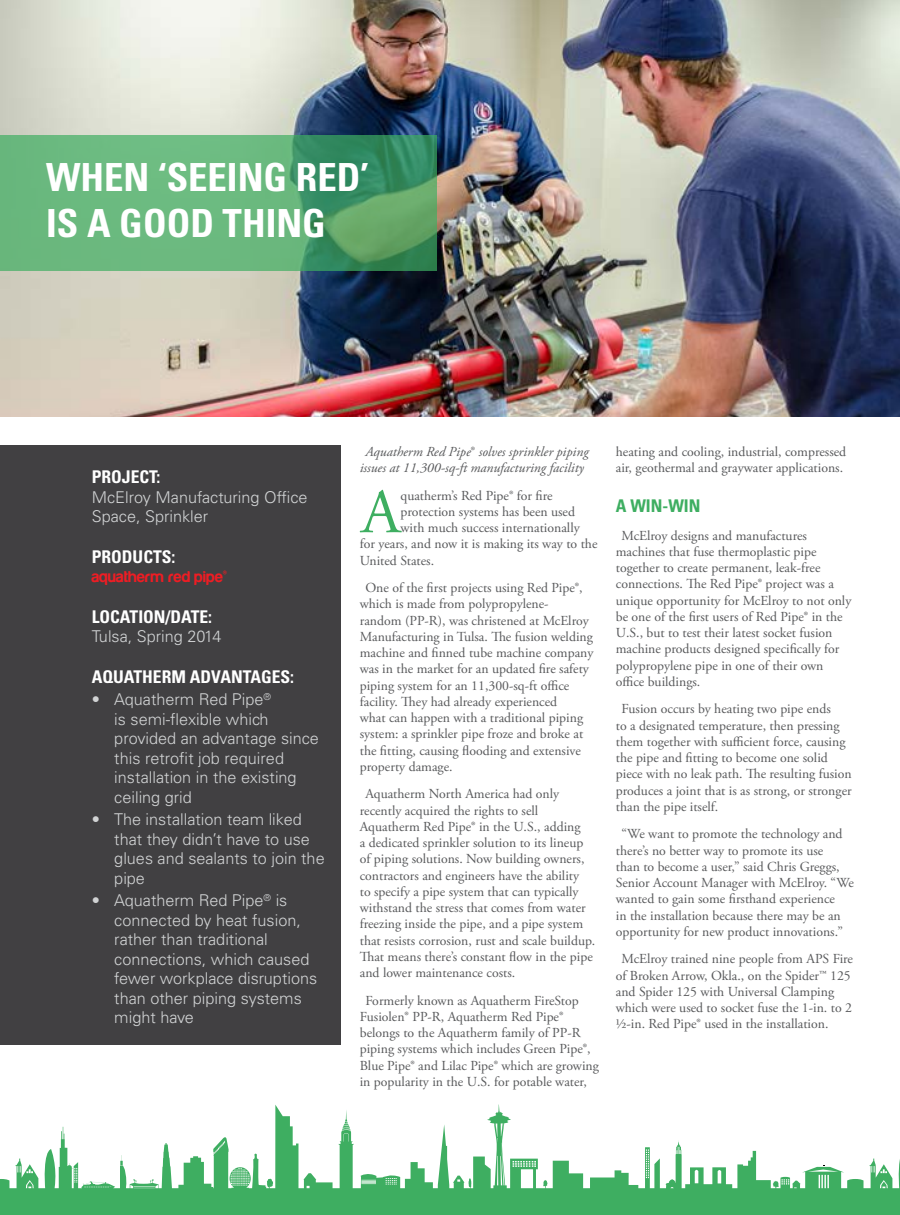
<style>
.page{position:relative;width:900px;height:1215px;background:#fff}
.page>*{position:absolute;margin:0;border:0;box-sizing:border-box;transform-origin:0 0}
.t1{font:62.75px "Adobe Garamond Pro";color:#3eae61}
.t2{font:700 condensed 38.75px/46.5px "Univers LT Std";color:#fff}
.t3{font:700 condensed 17.5px "Univers LT Std";color:#fff}
.t4{font:700 condensed 17.5px "Univers LT Std";color:#3eae61}
.t5{font:300 16.25px/19.5px "Univers LT Std";color:#d1d3d4}
.t6{font:16.25px "aquafont";color:#ed1d24}
.t7{font:13.75px/16.2px "Adobe Garamond Pro";color:#58595b}
.t8{font:italic 13.75px/16.2px "Adobe Garamond Pro";color:#58595b;text-align:center}
.s1{font-style:normal}
</style>
<div class="page">
<div style="left:0;top:1198px;width:900px;height:17px;background:#3eae61"></div>
<svg style="left:68px;top:1104px;width:832px;height:94px"></svg>
<svg style="left:342px;top:1109px;width:8px;height:22px"></svg>
<svg style="left:0;top:1126px;width:68px;height:72px"></svg>
<img style="left:0;top:0;width:900px;height:417px">
<svg style="left:0;top:135px;width:437px;height:135px;background:#5ead75"></svg>
<div style="left:0;top:446px;width:341px;height:599px;background:#414042"></div>
<h2 class="t2" style="left:46px;top:154px;width:324px">WHEN ‘SEEING RED’<br>IS A GOOD THING</h2>
<p class="t3" style="left:92px;top:466px;width:70px">PROJECT:</p>
<p class="t5" style="left:92px;top:487px;width:217px">McElroy Manufacturing Office<br>Space, Sprinkler</p>
<p class="t3" style="left:92px;top:546px;width:85px">PRODUCTS:</p>
<p class="t6" style="left:92px;top:569px;width:137px">aquatherm red pipe®</p>
<p class="t3" style="left:92px;top:606px;width:122px">LOCATION/DATE:</p>
<p class="t5" style="left:92px;top:627px;width:131px">Tulsa, Spring 2014</p>
<p class="t3" style="left:92px;top:666px;width:204px">AQUATHERM ADVANTAGES:</p>
<p class="t5" style="left:114px;top:690px;width:206px;text-indent:-23px">• Aquatherm Red Pipe<sup>®<br></sup>is semi-flexible which provided an advantage since this retrofit job required installation in the existing ceiling grid</p>
<p class="t5" style="left:114px;top:810px;width:212px;text-indent:-23px">• The installation team liked that they didn’t have to use glues and sealants to join the pipe</p>
<p class="t5" style="left:114px;top:891px;width:204px;text-indent:-23px">• Aquatherm Red Pipe<sup>®</sup> is connected by heat fusion, rather than traditional connections, which caused fewer workplace disruptions than other piping systems might have</p>
<p class="t8" style="left:360px;top:444px;width:230px">Aquatherm Red Pipe<span class="s1">®</span> solves sprinkler piping issues at 11,300-sq-ft manufacturing facility</p>
<h1 class="t1" style="left:361px;top:475px;width:41px">A</h1>
<p class="t7" style="left:401px;top:488px;width:154px">quatherm’s Red Pipe® for fire</p>
<p class="t7" style="left:401px;top:504px;width:176px">protection systems has been used</p>
<p class="t7" style="left:401px;top:520px;width:181px">with much success internationally</p>
<p class="t7" style="left:360px;top:536px;width:239px">for years, and now it is making its way to the</p>
<p class="t7" style="left:360px;top:553px;width:76px">United States.</p>
<p class="t7" style="left:360px;top:580px;width:235px;text-indent:6px">One of the first projects using Red Pipe®, which is made from polypropylene&shy;random (PP-R), was christened at McElroy Manufacturing in Tulsa. The fusion welding machine and finned tube machine company was in the market for an updated fire safety piping system for an 11,300-sq-ft office facility. They had already experienced<br>what can happen with a traditional piping system: a sprinkler pipe froze and broke at the fitting, causing flooding and extensive property damage.</p>
<p class="t7" style="left:360px;top:786px;width:237px;text-indent:6px">Aquatherm North America had only recently acquired the rights to sell Aquatherm Red Pipe® in the U.S., adding<br>a dedicated sprinkler solution to its lineup of piping solutions. Now building owners, contractors and engineers have the ability<br>to specify a pipe system that can typically withstand the stress that comes from water freezing inside the pipe, and a pipe system that resists corrosion, rust and scale buildup.<br>That means there’s constant flow in the pipe and lower maintenance costs.</p>
<p class="t7" style="left:360px;top:993px;width:241px;text-indent:6px">Formerly known as Aquatherm FireStop Fusiolen® PP-R, Aquatherm Red Pipe® belongs to the Aquatherm family of PP-R piping systems which includes Green Pipe®, Blue Pipe® and Lilac Pipe® which are growing in popularity in the U.S. for potable water,</p>
<p class="t7" style="left:616px;top:444px;width:232px">heating and cooling, industrial, compressed air, geothermal and graywater applications.</p>
<p class="t4" style="left:616px;top:495px;width:86px">A WIN-WIN</p>
<p class="t7" style="left:616px;top:528px;width:237px;text-indent:6px">McElroy designs and manufactures machines that fuse thermoplastic pipe together to create permanent, leak-free connections. The Red Pipe® project was a unique opportunity for McElroy to not only be one of the first users of Red Pipe® in the U.S., but to test their latest socket fusion machine products designed specifically for polypropylene pipe in one of their own office buildings.</p>
<p class="t7" style="left:616px;top:701px;width:237px;text-indent:6px">Fusion occurs by heating two pipe ends<br>to a designated temperature, then pressing them together with sufficient force, causing the pipe and fitting to become one solid piece with no leak path. The resulting fusion produces a joint that is as strong, or stronger than the pipe itself.</p>
<p class="t7" style="left:616px;top:826px;width:240px;text-indent:6px">“We want to promote the technology and there’s no better way to promote its use<br>than to become a user,” said Chris Greggs, Senior Account Manager with McElroy. “We wanted to gain some firsthand experience<br>in the installation because there may be an opportunity for new product innovations.”</p>
<p class="t7" style="left:616px;top:951px;width:239px;text-indent:6px">McElroy trained nine people from APS Fire of Broken Arrow, Okla., on the Spider™ 125 and Spider 125 with Universal Clamping which were used to socket fuse the 1-in. to 2 ½-in. Red Pipe® used in the installation.</p>
</div>
